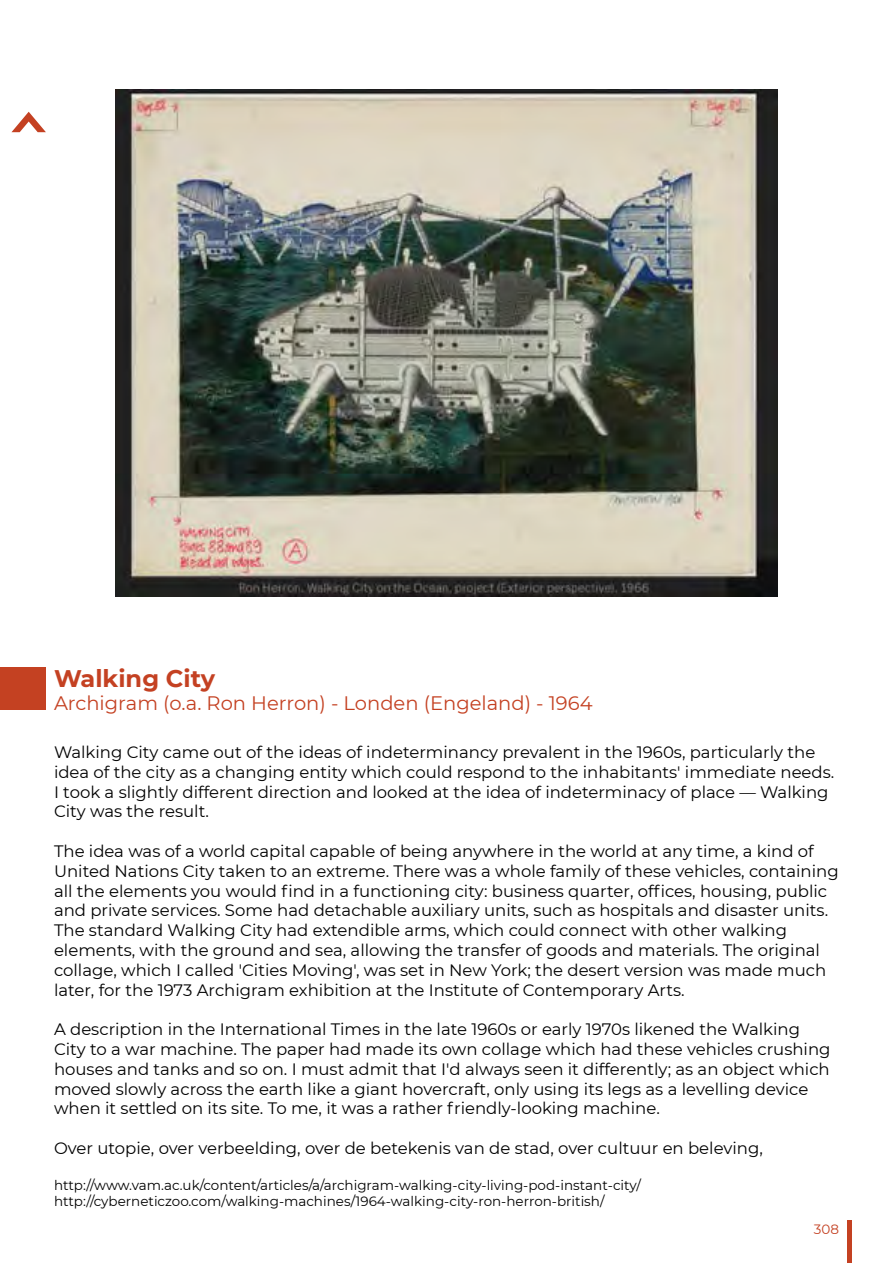
<style>
.page{position:relative;width:893px;height:1263px;background:#fff}
.page>*{position:absolute;margin:0;border:0;box-sizing:border-box;transform-origin:0 0}
.t1{font:700 24px "Montserrat";color:#c44122}
.t2{font:19.5px "Montserrat";color:#c44122}
.t3{font:16.5px/19.8px "Montserrat";color:#000}
.t4{font:13.5px/16.2px "Montserrat";color:#000}
.t5{font:13.5px "Montserrat";color:#c44122}
</style>
<div class="page">
<svg style="left:11px;top:112px;width:35px;height:20px"></svg>
<div style="left:0;top:668px;width:46px;height:42px;background:#c44122"></div>
<hr style="left:847px;top:1220px;width:4px;height:43px;background:#c44122">
<img style="left:116px;top:89px;width:661px;height:507px">
<h1 class="t1" style="left:54px;top:661px;width:163px">Walking City</h1>
<p class="t2" style="left:54px;top:690px;width:540px">Archigram (o.a. Ron Herron) - Londen (Engeland) - 1964</p>
<p class="t3" style="left:54px;top:741px;width:782px">Walking City came out of the ideas of indeterminancy prevalent in the 1960s, particularly the idea of the city as a changing entity which could respond to the inhabitants' immediate needs.<br>I took a slightly different direction and looked at the idea of indeterminacy of place — Walking City was the result.</p>
<p class="t3" style="left:54px;top:840px;width:786px">The idea was of a world capital capable of being anywhere in the world at any time, a kind of United Nations City taken to an extreme. There was a whole family of these vehicles, containing all the elements you would find in a functioning city: business quarter, offices, housing, public and private services. Some had detachable auxiliary units, such as hospitals and disaster units.<br>The standard Walking City had extendible arms, which could connect with other walking elements, with the ground and sea, allowing the transfer of goods and materials. The original collage, which I called 'Cities Moving', was set in New York; the desert version was made much later, for the 1973 Archigram exhibition at the Institute of Contemporary Arts.</p>
<p class="t3" style="left:54px;top:1019px;width:778px">A description in the International Times in the late 1960s or early 1970s likened the Walking City to a war machine. The paper had made its own collage which had these vehicles crushing houses and tanks and so on. I must admit that I'd always seen it differently; as an object which moved slowly across the earth like a giant hovercraft, only using its legs as a levelling device when it settled on its site. To me, it was a rather friendly-looking machine.</p>
<p class="t3" style="left:54px;top:1137px;width:710px">Over utopie, over verbeelding, over de betekenis van de stad, over cultuur en beleving,</p>
<p class="t4" style="left:54px;top:1176px;width:588px">http://www.vam.ac.uk/content/articles/a/archigram-walking-city-living-pod-instant-city/ http://cyberneticzoo.com/walking-machines/1964-walking-city-ron-herron-british/</p>
<p class="t5" style="left:814px;top:1219px;width:27px">308</p>
</div>
